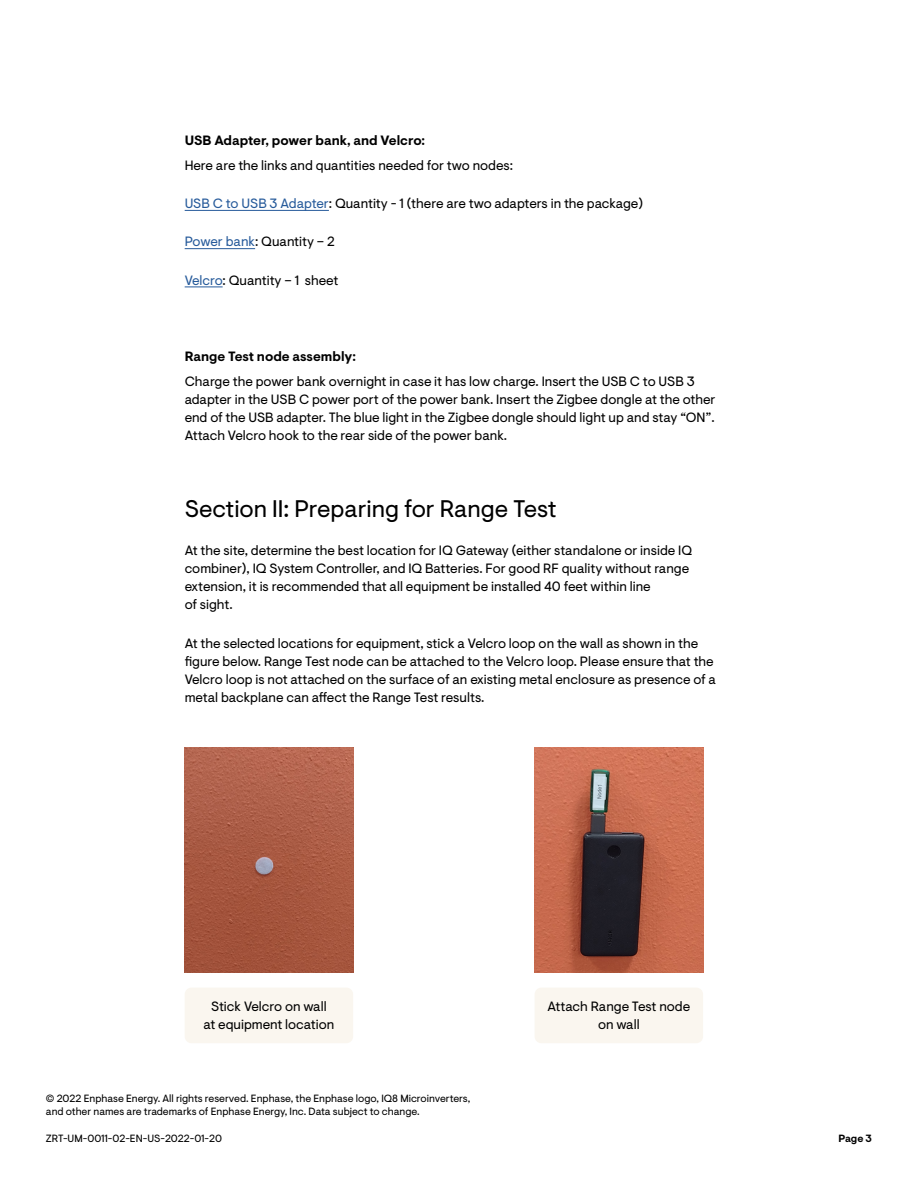
<style>
.page{position:relative;width:918px;height:1188px;background:#fff}
.page>*{position:absolute;margin:0;border:0;box-sizing:border-box;transform-origin:0 0}
.t1{font:24px "Enphase Visuelt";color:#000}
.t2{font:13.5px/18px "Enphase Visuelt";color:#000}
.t3{font:700 13.5px "Enphase Visuelt";color:#000}
.t4{font:10.5px/13.5px "Enphase Visuelt";color:#000}
.t5{font:700 10.5px "Enphase Visuelt";color:#000}
.s1{color:#275b9b}
</style>
<div class="page">
<div style="left:185px;top:988px;width:168px;height:55px;background:#faf6ef;border-radius:7px"></div>
<div style="left:535px;top:988px;width:168px;height:55px;background:#faf6ef;border-radius:7px"></div>
<img style="left:185px;top:748px;width:168px;height:225px">
<img style="left:535px;top:748px;width:168px;height:225px">
<hr style="left:185px;top:210px;width:144px;height:1px;background:#275b9b">
<hr style="left:185px;top:248px;width:70px;height:1px;background:#275b9b">
<hr style="left:185px;top:286px;width:38px;height:1px;background:#275b9b">
<p class="t3" style="left:185px;top:132px;width:242px">USB Adapter, power bank, and Velcro:</p>
<p class="t2" style="left:185px;top:157px;width:330px">Here are the links and quantities needed for two nodes:</p>
<p class="t2" style="left:185px;top:195px;width:460px"><span class="s1">USB C to USB 3 Adapter</span>: Quantity - 1 (there are two adapters in the package)</p>
<p class="t2" style="left:185px;top:233px;width:152px"><span class="s1">Power bank</span>: Quantity – 2</p>
<p class="t2" style="left:185px;top:271px;width:155px"><span class="s1">Velcro</span>: Quantity – 1 sheet</p>
<p class="t3" style="left:185px;top:348px;width:173px">Range Test node assembly:</p>
<p class="t2" style="left:185px;top:373px;width:532px">Charge the power bank overnight in case it has low charge. Insert the USB C to USB 3 adapter in the USB C power port of the power bank. Insert the Zigbee dongle at the other end of the USB adapter. The blue light in the Zigbee dongle should light up and stay “ON”.<br>Attach Velcro hook to the rear side of the power bank.</p>
<h1 class="t1" style="left:185px;top:495px;width:374px">Section II: Preparing for Range Test</h1>
<p class="t2" style="left:185px;top:542px;width:509px">At the site, determine the best location for IQ Gateway (either standalone or inside IQ combiner), IQ System Controller, and IQ Batteries. For good RF quality without range extension, it is recommended that all equipment be installed 40 feet within line<br>of sight.</p>
<p class="t2" style="left:185px;top:634px;width:533px">At the selected locations for equipment, stick a Velcro loop on the wall as shown in the figure below. Range Test node can be attached to the Velcro loop. Please ensure that the Velcro loop is not attached on the surface of an existing metal enclosure as presence of a metal backplane can affect the Range Test results.</p>
<p class="t2" style="left:203px;top:997px;width:132px;text-align:center">Stick Velcro on wall at equipment location</p>
<p class="t2" style="left:547px;top:997px;width:144px;text-align:center">Attach Range Test node on wall</p>
<p class="t4" style="left:46px;top:1092px;width:426px">© 2022 Enphase Energy. All rights reserved. Enphase, the Enphase logo, IQ8 Microinverters, and other names are trademarks of Enphase Energy, Inc. Data subject to change.</p>
<p class="t4" style="left:46px;top:1132px;width:178px">ZRT-UM-0011-02-EN-US-2022-01-20</p>
<p class="t5" style="left:839px;top:1132px;width:35px">Page 3</p>
</div>
